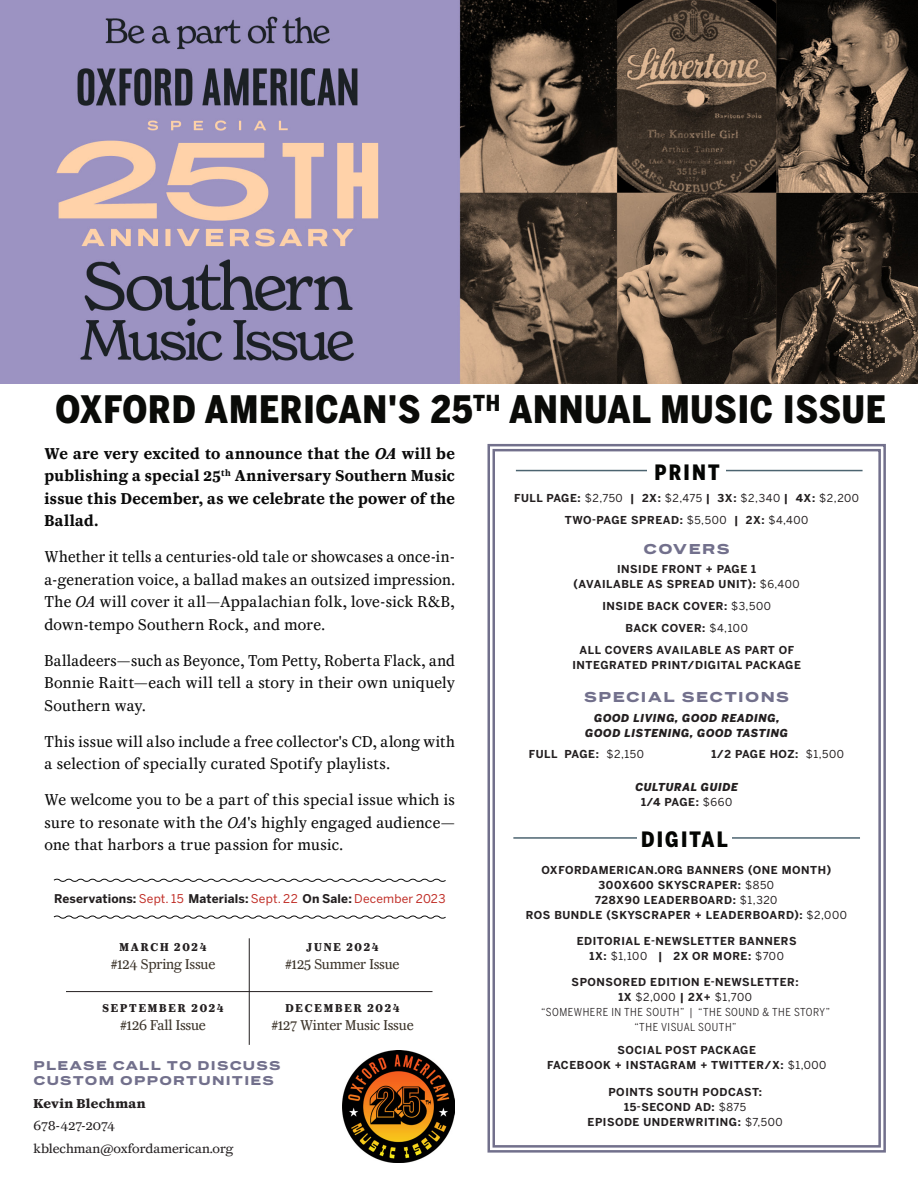
<style>
.page{position:relative;width:918px;height:1188px;background:#fff}
.page>*{position:absolute;margin:0;border:0;box-sizing:border-box;transform-origin:0 0}
.t1{font:900 37.5px "Benton Sans Condensed";letter-spacing:.02em;color:#0a0b08}
.t2{font:900 21px "Benton Sans Condensed";letter-spacing:.1em;color:#040503}
.t3{font:16.5px/22.5px "Caponi Text";letter-spacing:.02em;color:#0a0a0a;text-align:justify}
.t4{font:600 16.5px/22.5px "Caponi Text";letter-spacing:.02em;color:#0a0a0a;text-align:justify}
.t5{font:15px "Caponi Text";letter-spacing:-.01em;color:#3c342a}
.t6{font:13.5px "Caponi Text";color:#231f20;scale:1.08 1}
.t7{font:900 13.5px "Benton Sans Wide";letter-spacing:.1em;color:#72708c}
.t8{font:700 13.5px "Caponi Text";letter-spacing:.02em;color:#231f20;scale:1.08 1}
.t9{font:700 12px "Benton Sans";letter-spacing:.01em;color:#231f20}
.t10{font:700 12px "Caponi Text";letter-spacing:.15em;color:#231f20}
.t11{font:900 12px/15px "Benton Sans Wide";letter-spacing:.1em;color:#72708c}
.details{font:700 10.8px/15px "Benton Sans";letter-spacing:.05em;color:#231f20;text-align:center}
.details-2{font:10.8px/15px "Benton Sans Condensed";letter-spacing:.05em;color:#231f20;text-align:center}
.details-3{font:italic 900 10.8px/15px "Benton Sans";letter-spacing:.05em;color:#231f20;text-align:center}
.details-4{font:10.8px "Benton Sans";letter-spacing:.045em;color:#231f20}
.s1{font-style:italic}
.s2{font-weight:400;color:#c02d26}
.s3{font-weight:700}
.s4{font-weight:400}
.s5{font-weight:700;font-style:normal}
.s6{font-weight:400;font-style:normal}
.s7{font-family:"Benton Sans";font-weight:700}
.s8{font-family:"Benton Sans"}
</style>
<div class="page">
<svg style="left:487px;top:443px;width:399px;height:710px"></svg>
<div style="left:493px;top:449px;width:388px;height:699px;border:2px solid #72708c"></div>
<hr style="left:516px;top:470px;width:347px;height:1px;background:#4c6470">
<div style="left:647px;top:463px;width:79px;height:17px;background:#fff"></div>
<hr style="left:513px;top:837px;width:347px;height:2px;background:#4c6470">
<div style="left:637px;top:831px;width:94px;height:16px;background:#fff"></div>
<svg style="left:53px;top:878px;width:393px;height:4px"></svg>
<svg style="left:53px;top:915px;width:393px;height:4px"></svg>
<hr style="left:249px;top:938px;width:1px;height:107px;background:#231f20">
<hr style="left:66px;top:991px;width:367px;height:1px;background:#231f20">
<img style="left:0;top:0;width:918px;height:383px">
<img style="left:342px;top:1051px;width:112px;height:112px">
<p class="t1" style="left:56px;top:386px;width:832px">OXFORD AMERICAN'S 25<sup>TH</sup> ANNUAL MUSIC ISSUE</p>
<p class="t4" style="left:44px;top:441px;width:412px">We are very excited to announce that the <span class="s1">OA</span> will be publishing a special 25<sup>th</sup> Anniversary Southern Music issue this December, as we celebrate the power of the Ballad.</p>
<p class="t3" style="left:44px;top:545px;width:412px">Whether it tells a centuries-old tale or showcases a once-in&shy;a-generation voice, a ballad makes an outsized impression.<br>The <span class="s1">OA</span> will cover it all—Appalachian folk, love-sick R&amp;B, down-tempo Southern Rock, and more.</p>
<p class="t3" style="left:44px;top:648px;width:412px">Balladeers—such as Beyonce, Tom Petty, Roberta Flack, and Bonnie Raitt—each will tell a story in their own uniquely Southern way.</p>
<p class="t3" style="left:44px;top:729px;width:412px">This issue will also include a free collector's CD, along with a selection of specially curated Spotify playlists.</p>
<p class="t3" style="left:44px;top:788px;width:412px">We welcome you to be a part of this special issue which is sure to resonate with the <span class="s1">OA</span>'s highly engaged audience— one that harbors a true passion for music.</p>
<p class="t9" style="left:54px;top:891px;width:393px">Reservations: <span class="s2">Sept. 15</span> Materials: <span class="s2">Sept. 22</span> On Sale: <span class="s2">December 2023</span></p>
<p class="t10" style="left:120px;top:938px;width:88px">MARCH 2024</p>
<p class="t5" style="left:111px;top:953px;width:106px">#124 Spring Issue</p>
<p class="t10" style="left:306px;top:938px;width:74px">JUNE 2024</p>
<p class="t5" style="left:285px;top:953px;width:116px">#125 Summer Issue</p>
<p class="t10" style="left:102px;top:998px;width:123px">SEPTEMBER 2024</p>
<p class="t5" style="left:120px;top:1013px;width:87px">#126 Fall Issue</p>
<p class="t11" style="left:33px;top:1059px;width:249px">PLEASE CALL TO DISCUSS<br>CUSTOM OPPORTUNITIES</p>
<p class="t8" style="left:33px;top:1092px;width:105px">Kevin Blechman</p>
<p class="t6" style="left:33px;top:1115px;width:77px">678-427-2074</p>
<p class="t6" style="left:33px;top:1138px;width:187px">kblechman@oxfordamerican.org</p>
<p class="t10" style="left:285px;top:998px;width:116px">DECEMBER 2024</p>
<p class="t5" style="left:271px;top:1013px;width:144px">#127 Winter Music Issue</p>
<p class="t2" style="left:654px;top:459px;width:67px">PRINT</p>
<p class="details-4" style="left:514px;top:492px;width:346px"><span class="s3">FULL PAGE:</span> $2,750 <span class="s3">| 2X:</span> $2,475 <span class="s3">| 3X:</span> $2,340 <span class="s3">| 4X:</span> $2,200</p>
<p class="details" style="left:565px;top:513px;width:245px">TWO-PAGE SPREAD: <span class="s4">$5,500</span> | 2X: <span class="s4">$4,400</span></p>
<p class="t7" style="left:643px;top:540px;width:88px">COVERS</p>
<p class="details" style="left:574px;top:562px;width:228px">INSIDE FRONT + PAGE 1<br>(AVAILABLE AS SPREAD UNIT): <span class="s4">$6,400</span></p>
<p class="details" style="left:602px;top:599px;width:170px">INSIDE BACK COVER: <span class="s4">$3,500</span></p>
<p class="details" style="left:626px;top:621px;width:124px">BACK COVER: <span class="s4">$4,100</span></p>
<p class="details" style="left:572px;top:643px;width:230px">ALL COVERS AVAILABLE AS PART OF<br>INTEGRATED PRINT/DIGITAL PACKAGE</p>
<p class="t7" style="left:584px;top:688px;width:207px">SPECIAL SECTIONS</p>
<p class="details-3" style="left:585px;top:711px;width:204px">GOOD LIVING, GOOD READING,<br>GOOD LISTENING, GOOD TASTING</p>
<p class="details" style="left:529px;top:747px;width:117px">FULL PAGE: <span class="s4">$2,150</span></p>
<p class="details" style="left:711px;top:747px;width:134px">1/2 PAGE HOZ: <span class="s4">$1,500</span></p>
<p class="details-3" style="left:635px;top:780px;width:104px">CULTURAL GUIDE<br><span class="s5">1/4 PAGE:</span> <span class="s6">$660</span></p>
<p class="t2" style="left:641px;top:826px;width:88px">DIGITAL</p>
<p class="details" style="left:542px;top:862px;width:291px">OXFORDAMERICAN.ORG BANNERS (ONE MONTH)<br>300X600 SKYSCRAPER: <span class="s4">$850</span></p>
<p class="details" style="left:595px;top:892px;width:184px">728X90 LEADERBOARD: <span class="s4">$1,320</span></p>
<p class="details" style="left:526px;top:907px;width:323px">ROS BUNDLE (SKYSCRAPER + LEADERBOARD): <span class="s4">$2,000</span></p>
<p class="details" style="left:577px;top:934px;width:221px">EDITORIAL E-NEWSLETTER BANNERS<br>1X: <span class="s4">$1,100</span> | 2X OR MORE: <span class="s4">$700</span></p>
<p class="details-2" style="left:541px;top:975px;width:291px"><span class="s7">SPONSORED EDITION E-NEWSLETTER:<br>1X</span> <span class="s8">$2,000</span> <span class="s7">| 2X+</span> <span class="s8">$1,700<br></span>“SOMEWHERE IN THE SOUTH” | “THE SOUND &amp; THE STORY” “THE VISUAL SOUTH”</p>
<p class="details" style="left:547px;top:1043px;width:281px">SOCIAL POST PACKAGE<br>FACEBOOK + INSTAGRAM + TWITTER/X: <span class="s4">$1,000</span></p>
<p class="details" style="left:608px;top:1085px;width:155px">POINTS SOUTH PODCAST:<br>15-SECOND AD: <span class="s4">$875</span></p>
<p class="details" style="left:588px;top:1115px;width:197px">EPISODE UNDERWRITING: <span class="s4">$7,500</span></p>
</div>
